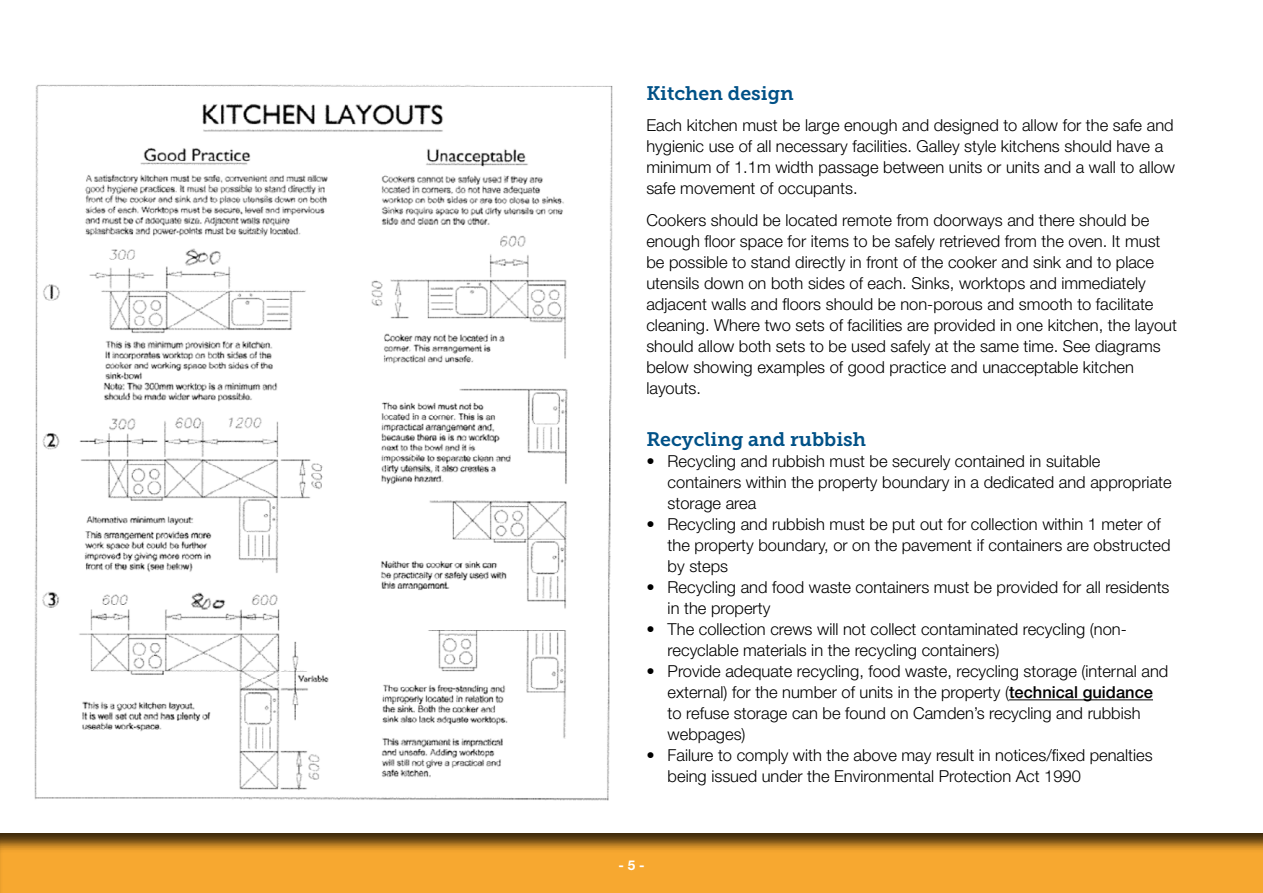
<style>
.page{position:relative;width:1263px;height:893px;background:#fff}
.page>*{position:absolute;margin:0;border:0;box-sizing:border-box;transform-origin:0 0}
.t1{font:19.5px "Museo Slab 700";color:#005187}
.t2{font:300 16.5px/21px "Helvetica Neue";color:#000}
.t3{font:700 13.5px "Helvetica Neue";color:#fff}
.s1{font-weight:500}
</style>
<div class="page">
<div style="left:0;top:822px;width:1263px;height:71px;background:#000;opacity:.75"></div>
<hr style="left:1009px;top:699px;width:144px;height:1px;background:#000">
<img style="left:34px;top:84px;width:579px;height:717px">
<p class="t1" style="left:646px;top:82px;width:149px">Kitchen design</p>
<p class="t2" style="left:646px;top:114px;width:530px">Each kitchen must be large enough and designed to allow for the safe and hygienic use of all necessary facilities. Galley style kitchens should have a minimum of 1. 1m width passage between units or units and a wall to allow safe movement of occupants.</p>
<p class="t2" style="left:646px;top:209px;width:532px">Cookers should be located remote from doorways and there should be enough floor space for items to be safely retrieved from the oven. It must be possible to stand directly in front of the cooker and sink and to place utensils down on both sides of each. Sinks, worktops and immediately adjacent walls and floors should be non-porous and smooth to facilitate cleaning. Where two sets of facilities are provided in one kitchen, the layout should allow both sets to be used safely at the same time. See diagrams below showing examples of good practice and unacceptable kitchen layouts.</p>
<p class="t1" style="left:646px;top:428px;width:221px">Recycling and rubbish</p>
<p class="t2" style="left:668px;top:450px;width:506px;text-indent:-21px">• Recycling and rubbish must be securely contained in suitable containers within the property boundary in a dedicated and appropriate storage area</p>
<p class="t2" style="left:668px;top:513px;width:504px;text-indent:-21px">• Recycling and rubbish must be put out for collection within 1 meter of the property boundary, or on the pavement if containers are obstructed by steps</p>
<p class="t2" style="left:668px;top:576px;width:503px;text-indent:-21px">• Recycling and food waste containers must be provided for all residents in the property</p>
<p class="t2" style="left:668px;top:618px;width:461px;text-indent:-21px">• The collection crews will not collect contaminated recycling (non&shy;recyclable materials in the recycling containers)</p>
<p class="t2" style="left:668px;top:660px;width:502px;text-indent:-21px">• Provide adequate recycling, food waste, recycling storage (internal and external) for the number of units in the property (<span class="s1">technical guidance </span>to refuse storage can be found on Camden’s recycling and rubbish webpages)</p>
<p class="t2" style="left:668px;top:744px;width:487px;text-indent:-21px">• Failure to comply with the above may result in notices/fixed penalties being issued under the Environmental Protection Act 1990</p>
<p class="t3" style="left:618px;top:857px;width:28px">- 5 -</p>
</div>
